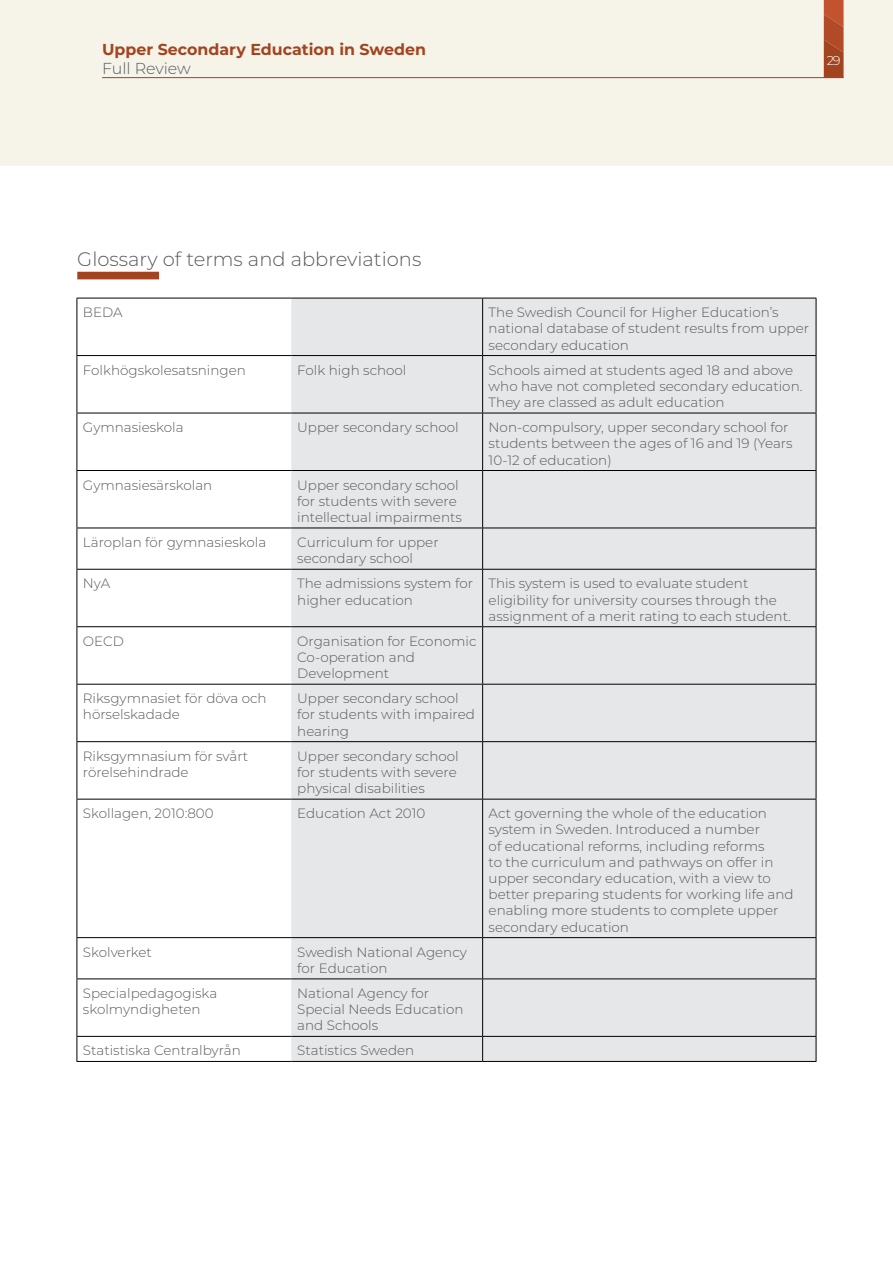
<style>
.page{position:relative;width:893px;height:1263px;background:#fff}
.page>*{position:absolute;margin:0;border:0;box-sizing:border-box;transform-origin:0 0}
.t1{font:300 19.5px "Montserrat";color:#58595b}
.t2{font:700 15.9px "Montserrat";color:#a2441f}
.t3{font:300 15.9px "Montserrat";color:#58595b}
.t4{font:300 13.5px/16.2px "Montserrat";color:#58595b}
.t5{font:300 12.9px "Montserrat";color:#fff}
</style>
<div class="page">
<hr style="left:0;top:0;width:1px;height:164px;background:#f6f3e9">
<div style="left:1px;top:0;width:892px;height:165px;background:#f6f3e9"></div>
<svg style="left:824px;top:0;width:19px;height:77px"></svg>
<hr style="left:102px;top:77px;width:741px;height:1px;background:#a2441f">
<div style="left:77px;top:272px;width:82px;height:7px;background:#a2441f"></div>
<svg style="left:78px;top:356px;width:213px;height:705px"></svg>
<div style="left:291px;top:299px;width:525px;height:762px;background:#e6e7e8"></div>
<hr style="left:77px;top:298px;width:214px;height:1px;background:#000">
<hr style="left:291px;top:298px;width:192px;height:1px;background:#000">
<hr style="left:483px;top:298px;width:333px;height:1px;background:#000">
<hr style="left:77px;top:355px;width:214px;height:1px;background:#000">
<hr style="left:291px;top:355px;width:192px;height:1px;background:#000">
<hr style="left:483px;top:355px;width:333px;height:1px;background:#000">
<hr style="left:77px;top:413px;width:214px;height:1px;background:#000">
<hr style="left:291px;top:413px;width:192px;height:1px;background:#000">
<hr style="left:483px;top:413px;width:333px;height:1px;background:#000">
<hr style="left:77px;top:470px;width:214px;height:1px;background:#000">
<hr style="left:291px;top:470px;width:192px;height:1px;background:#000">
<hr style="left:483px;top:470px;width:333px;height:1px;background:#000">
<hr style="left:77px;top:528px;width:214px;height:1px;background:#000">
<hr style="left:291px;top:528px;width:192px;height:1px;background:#000">
<hr style="left:483px;top:528px;width:333px;height:1px;background:#000">
<hr style="left:77px;top:569px;width:214px;height:1px;background:#000">
<hr style="left:291px;top:569px;width:192px;height:1px;background:#000">
<hr style="left:483px;top:569px;width:333px;height:1px;background:#000">
<hr style="left:77px;top:626px;width:214px;height:1px;background:#000">
<hr style="left:291px;top:626px;width:192px;height:1px;background:#000">
<hr style="left:483px;top:626px;width:333px;height:1px;background:#000">
<hr style="left:77px;top:684px;width:214px;height:1px;background:#000">
<hr style="left:291px;top:684px;width:192px;height:1px;background:#000">
<hr style="left:483px;top:684px;width:333px;height:1px;background:#000">
<hr style="left:77px;top:741px;width:214px;height:1px;background:#000">
<hr style="left:291px;top:741px;width:192px;height:1px;background:#000">
<hr style="left:483px;top:741px;width:333px;height:1px;background:#000">
<hr style="left:77px;top:799px;width:214px;height:1px;background:#000">
<hr style="left:291px;top:799px;width:192px;height:1px;background:#000">
<hr style="left:483px;top:799px;width:333px;height:1px;background:#000">
<hr style="left:77px;top:937px;width:214px;height:1px;background:#000">
<hr style="left:291px;top:937px;width:192px;height:1px;background:#000">
<hr style="left:483px;top:937px;width:333px;height:1px;background:#000">
<hr style="left:77px;top:978px;width:214px;height:1px;background:#000">
<hr style="left:291px;top:978px;width:192px;height:1px;background:#000">
<hr style="left:483px;top:978px;width:333px;height:1px;background:#000">
<hr style="left:77px;top:1036px;width:214px;height:1px;background:#000">
<hr style="left:291px;top:1036px;width:192px;height:1px;background:#000">
<hr style="left:483px;top:1036px;width:333px;height:1px;background:#000">
<hr style="left:77px;top:1061px;width:214px;height:1px;background:#000">
<hr style="left:291px;top:1061px;width:192px;height:1px;background:#000">
<hr style="left:483px;top:1061px;width:333px;height:1px;background:#000">
<hr style="left:77px;top:298px;width:1px;height:57px;background:#000">
<hr style="left:77px;top:356px;width:1px;height:57px;background:#000">
<hr style="left:77px;top:413px;width:1px;height:57px;background:#000">
<hr style="left:77px;top:471px;width:1px;height:57px;background:#000">
<hr style="left:77px;top:528px;width:1px;height:41px;background:#000">
<hr style="left:77px;top:570px;width:1px;height:56px;background:#000">
<hr style="left:77px;top:627px;width:1px;height:57px;background:#000">
<hr style="left:77px;top:684px;width:1px;height:57px;background:#000">
<hr style="left:77px;top:742px;width:1px;height:57px;background:#000">
<hr style="left:77px;top:799px;width:1px;height:138px;background:#000">
<hr style="left:77px;top:938px;width:1px;height:40px;background:#000">
<hr style="left:77px;top:979px;width:1px;height:57px;background:#000">
<svg style="left:77px;top:1037px;width:1px;height:24px"></svg>
<hr style="left:482px;top:298px;width:1px;height:57px;background:#000">
<hr style="left:816px;top:298px;width:1px;height:57px;background:#000">
<hr style="left:482px;top:356px;width:1px;height:57px;background:#000">
<hr style="left:816px;top:356px;width:1px;height:57px;background:#000">
<hr style="left:482px;top:413px;width:1px;height:57px;background:#000">
<hr style="left:816px;top:413px;width:1px;height:57px;background:#000">
<hr style="left:482px;top:471px;width:1px;height:57px;background:#000">
<hr style="left:816px;top:471px;width:1px;height:57px;background:#000">
<hr style="left:482px;top:528px;width:1px;height:41px;background:#000">
<hr style="left:816px;top:528px;width:1px;height:41px;background:#000">
<hr style="left:482px;top:570px;width:1px;height:56px;background:#000">
<hr style="left:816px;top:570px;width:1px;height:56px;background:#000">
<hr style="left:482px;top:627px;width:1px;height:57px;background:#000">
<hr style="left:816px;top:627px;width:1px;height:57px;background:#000">
<hr style="left:482px;top:684px;width:1px;height:57px;background:#000">
<hr style="left:816px;top:684px;width:1px;height:57px;background:#000">
<hr style="left:482px;top:742px;width:1px;height:57px;background:#000">
<hr style="left:816px;top:742px;width:1px;height:57px;background:#000">
<hr style="left:482px;top:799px;width:1px;height:138px;background:#000">
<hr style="left:816px;top:799px;width:1px;height:138px;background:#000">
<hr style="left:482px;top:938px;width:1px;height:40px;background:#000">
<hr style="left:816px;top:938px;width:1px;height:40px;background:#000">
<hr style="left:482px;top:979px;width:1px;height:57px;background:#000">
<hr style="left:816px;top:979px;width:1px;height:57px;background:#000">
<svg style="left:482px;top:1037px;width:1px;height:24px"></svg>
<svg style="left:816px;top:1037px;width:1px;height:24px"></svg>
<p class="t2" style="left:102px;top:37px;width:326px">Upper Secondary Education in Sweden</p>
<p class="t3" style="left:102px;top:57px;width:90px">Full Review</p>
<p class="t5" style="left:827px;top:52px;width:15px">29</p>
<h1 class="t1" style="left:77px;top:245px;width:346px">Glossary of terms and abbreviations</h1>
<p class="t4" style="left:83px;top:304px;width:41px">BEDA</p>
<p class="t4" style="left:489px;top:304px;width:322px">The Swedish Council for Higher Education’s national database of student results from upper secondary education</p>
<p class="t4" style="left:83px;top:361px;width:165px">Folkhögskolesatsningen</p>
<p class="t4" style="left:297px;top:361px;width:111px">Folk high school</p>
<p class="t4" style="left:489px;top:361px;width:315px">Schools aimed at students aged 18 and above who have not completed secondary education.<br>They are classed as adult education</p>
<p class="t4" style="left:83px;top:419px;width:102px">Gymnasieskola</p>
<p class="t4" style="left:297px;top:419px;width:163px">Upper secondary school</p>
<p class="t4" style="left:489px;top:419px;width:305px">Non-compulsory, upper secondary school for students between the ages of 16 and 19 (Years<br>10-12 of education)</p>
<p class="t4" style="left:83px;top:476px;width:131px">Gymnasiesärskolan</p>
<p class="t4" style="left:297px;top:476px;width:166px">Upper secondary school for students with severe intellectual impairments</p>
<p class="t4" style="left:83px;top:534px;width:185px">Läroplan för gymnasieskola</p>
<p class="t4" style="left:297px;top:534px;width:143px">Curriculum for upper secondary school</p>
<p class="t4" style="left:83px;top:575px;width:29px">NyA</p>
<p class="t4" style="left:297px;top:575px;width:177px">The admissions system for higher education</p>
<p class="t4" style="left:489px;top:575px;width:304px">This system is used to evaluate student eligibility for university courses through the assignment of a merit rating to each student.</p>
<p class="t4" style="left:83px;top:632px;width:43px">OECD</p>
<p class="t4" style="left:297px;top:632px;width:181px">Organisation for Economic<br>Co-operation and<br>Development</p>
<p class="t4" style="left:83px;top:690px;width:185px">Riksgymnasiet för döva och hörselskadade</p>
<p class="t4" style="left:297px;top:690px;width:179px">Upper secondary school for students with impaired hearing</p>
<p class="t4" style="left:83px;top:747px;width:167px">Riksgymnasium för svårt rörelsehindrade</p>
<p class="t4" style="left:297px;top:747px;width:163px">Upper secondary school for students with severe physical disabilities</p>
<p class="t4" style="left:83px;top:805px;width:132px">Skollagen, 2010:800</p>
<p class="t4" style="left:297px;top:805px;width:130px">Education Act 2010</p>
<p class="t4" style="left:489px;top:805px;width:307px">Act governing the whole of the education system in Sweden. Introduced a number<br>of educational reforms, including reforms<br>to the curriculum and pathways on offer in upper secondary education, with a view to better preparing students for working life and enabling more students to complete upper secondary education</p>
<p class="t4" style="left:83px;top:943px;width:71px">Skolverket</p>
<p class="t4" style="left:297px;top:943px;width:171px">Swedish National Agency for Education</p>
<p class="t4" style="left:83px;top:985px;width:136px">Specialpedagogiska skolmyndigheten</p>
<p class="t4" style="left:297px;top:985px;width:168px">National Agency for<br>Special Needs Education and Schools</p>
<p class="t4" style="left:83px;top:1042px;width:159px">Statistiska Centralbyrån</p>
<p class="t4" style="left:297px;top:1042px;width:118px">Statistics Sweden</p>
</div>
